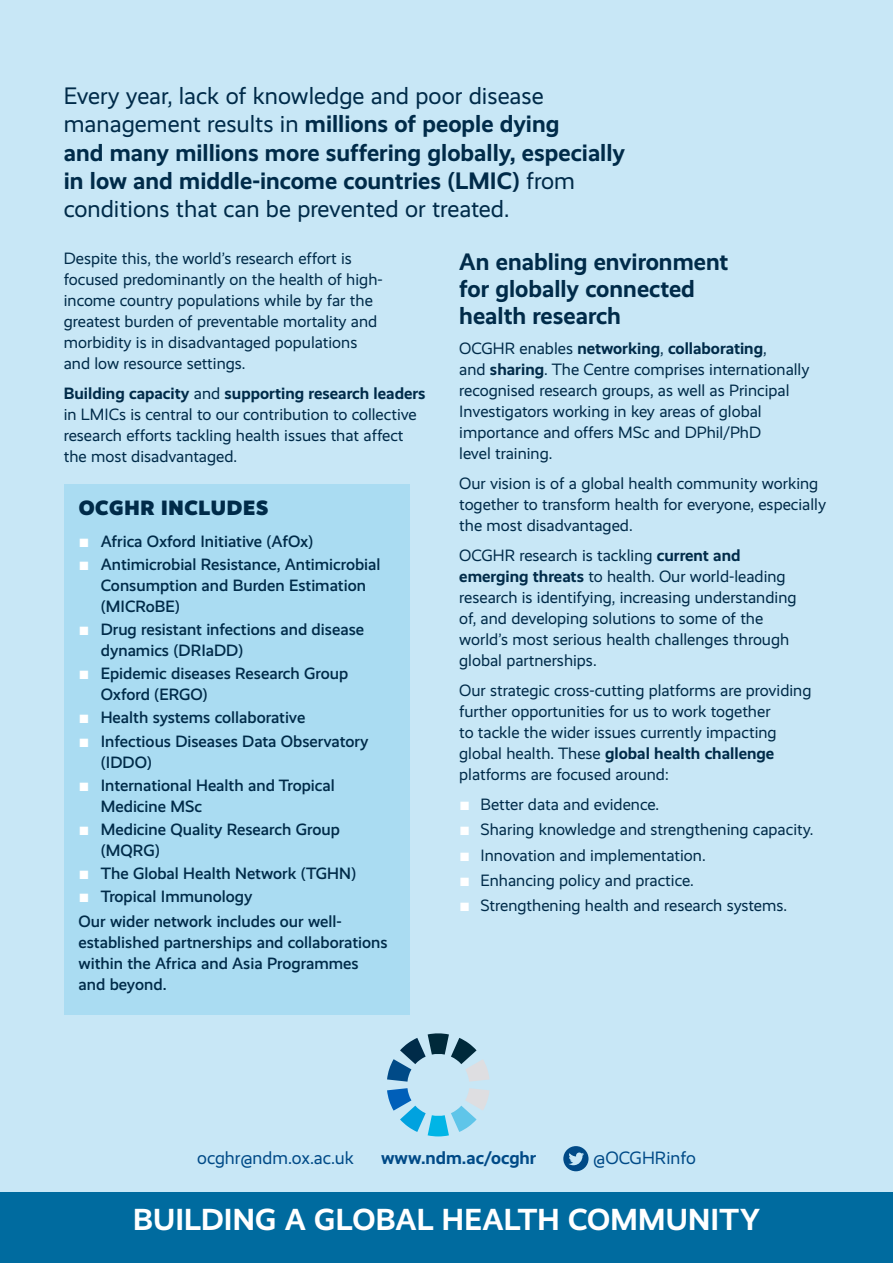
<style>
.page{position:relative;width:893px;height:1263px;background:#c8e7f6}
.page>*{position:absolute;margin:0;border:0;box-sizing:border-box;transform-origin:0 0}
.bottom_strap{font:700 30.6px "Realist";letter-spacing:.005em;color:#fff}
.preamble{font:700 24px/28.5px "Realist";color:#002b49}
.head_2b{font:700 24px/27px "Realist";color:#002b49}
.Head_2{font:900 20.85px "Realist";letter-spacing:.035em;color:#002b49}
.t1{font:18px "Realist";color:#004a87}
.t2{font:700 18px "Realist";color:#004a87}
.body_text{font:16.5px/21px "Realist";color:#002b49}
.box_text{font:500 16.5px/21px "Realist";color:#002b49}
.s1{font-weight:400}
.s2{font-weight:700}
.s3{font-family:"Ingra";color:#fff}
.s4{font-family:"Ingra";font-weight:400;color:#fff}
</style>
<div class="page">
<div style="left:0;top:1192px;width:893px;height:71px;background:#006b9f"></div>
<div style="left:64px;top:485px;width:345px;height:530px;background:#aadcf2"></div>
<svg style="left:387px;top:1088px;width:102px;height:48px"></svg>
<svg style="left:387px;top:1033px;width:102px;height:49px"></svg>
<svg style="left:563px;top:1146px;width:25px;height:25px"></svg>
<p class="preamble" style="left:64px;top:81px;width:563px"><span class="s1">Every year, lack of knowledge and poor disease management results in</span> millions of people dying<br>and many millions more suffering globally, especially in low and middle-income countries (LMIC) <span class="s1">from conditions that can be prevented or treated.</span></p>
<p class="body_text" style="left:64px;top:248px;width:320px">Despite this, the world’s research effort is focused predominantly on the health of high&shy;income country populations while by far the greatest burden of preventable mortality and morbidity is in disadvantaged populations and low resource settings.</p>
<p class="body_text" style="left:64px;top:383px;width:363px"><span class="s2">Building capacity</span> and <span class="s2">supporting research leaders </span>in LMICs is central to our contribution to collective research efforts tackling health issues that affect the most disadvantaged.</p>
<p class="head_2b" style="left:459px;top:248px;width:271px">An enabling environment for globally connected health research</p>
<p class="body_text" style="left:459px;top:338px;width:352px">OCGHR enables <span class="s2">networking</span>, <span class="s2">collaborating</span>,<br>and <span class="s2">sharing</span>. The Centre comprises internationally recognised research groups, as well as Principal Investigators working in key areas of global importance and offers MSc and DPhil/PhD<br>level training.</p>
<p class="body_text" style="left:459px;top:473px;width:368px">Our vision is of a global health community working together to transform health for everyone, especially the most disadvantaged.</p>
<p class="body_text" style="left:459px;top:545px;width:339px">OCGHR research is tackling <span class="s2">current and emerging threats</span> to health. Our world-leading research is identifying, increasing understanding of, and developing solutions to some of the world’s most serious health challenges through global partnerships.</p>
<p class="body_text" style="left:459px;top:680px;width:354px">Our strategic cross-cutting platforms are providing further opportunities for us to work together<br>to tackle the wider issues currently impacting global health. These <span class="s2">global health challenge </span>platforms are focused around:</p>
<p class="body_text" style="left:459px;top:794px;width:202px"><span class="s3">◼</span> Better data and evidence.</p>
<p class="body_text" style="left:459px;top:819px;width:356px"><span class="s3">◼</span> Sharing knowledge and strengthening capacity.</p>
<p class="body_text" style="left:459px;top:845px;width:248px"><span class="s3">◼</span> Innovation and implementation.</p>
<p class="body_text" style="left:459px;top:870px;width:236px"><span class="s3">◼</span> Enhancing policy and practice.</p>
<p class="body_text" style="left:459px;top:895px;width:329px"><span class="s3">◼</span> Strengthening health and research systems.</p>
<p class="Head_2" style="left:79px;top:496px;width:191px">OCGHR INCLUDES</p>
<p class="box_text" style="left:79px;top:531px;width:236px"><span class="s4">◼</span> Africa Oxford Initiative (AfOx)</p>
<p class="box_text" style="left:101px;top:554px;width:281px;text-indent:-22px"><span class="s4">◼</span> Antimicrobial Resistance, Antimicrobial<br>Consumption and Burden Estimation (MICRoBE)</p>
<p class="box_text" style="left:101px;top:619px;width:265px;text-indent:-22px"><span class="s4">◼</span> Drug resistant infections and disease dynamics (DRIaDD)</p>
<p class="box_text" style="left:101px;top:663px;width:249px;text-indent:-22px"><span class="s4">◼</span> Epidemic diseases Research Group<br>Oxford (ERGO)</p>
<p class="box_text" style="left:79px;top:707px;width:228px"><span class="s4">◼</span> Health systems collaborative</p>
<p class="box_text" style="left:101px;top:730px;width:269px;text-indent:-22px"><span class="s4">◼</span> Infectious Diseases Data Observatory (IDDO)</p>
<p class="box_text" style="left:101px;top:775px;width:235px;text-indent:-22px"><span class="s4">◼</span> International Health and Tropical<br>Medicine MSc</p>
<p class="box_text" style="left:101px;top:819px;width:241px;text-indent:-22px"><span class="s4">◼</span> Medicine Quality Research Group (MQRG)</p>
<p class="box_text" style="left:79px;top:863px;width:279px"><span class="s4">◼</span> The Global Health Network (TGHN)</p>
<p class="box_text" style="left:79px;top:886px;width:175px"><span class="s4">◼</span> Tropical Immunology</p>
<p class="box_text" style="left:79px;top:911px;width:311px">Our wider network includes our well&shy;established partnerships and collaborations within the Africa and Asia Programmes and beyond.</p>
<p class="t1" style="left:197px;top:1147px;width:158px">ocghr@ndm.ox.ac.uk</p>
<p class="t2" style="left:381px;top:1147px;width:157px">www.ndm.ac/ocghr</p>
<p class="t1" style="left:593px;top:1147px;width:104px">@OCGHRinfo</p>
<p class="bottom_strap" style="left:133px;top:1202px;width:628px">BUILDING A GLOBAL HEALTH COMMUNITY</p>
</div>
